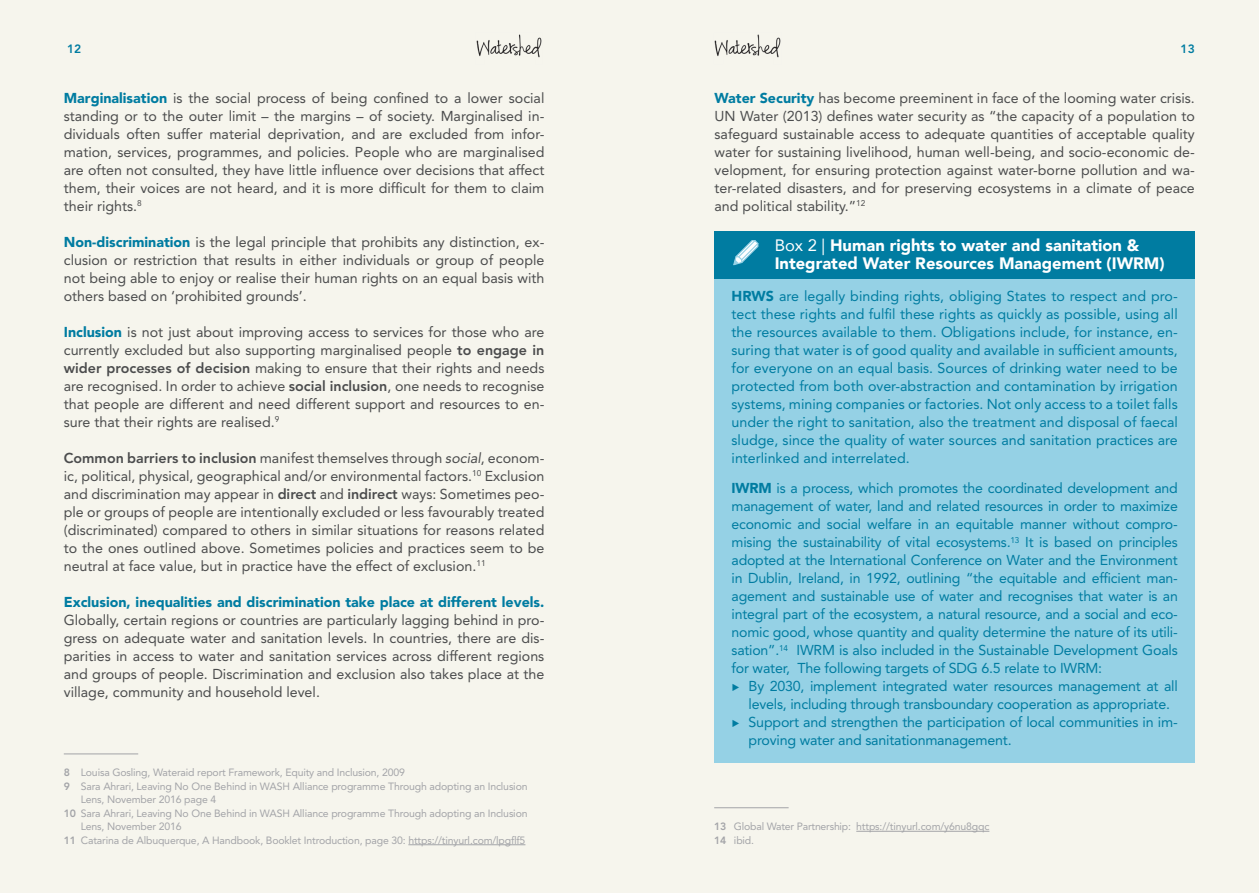
<style>
.page{position:relative;width:1259px;height:893px;background:#f6f5ed}
.page>*{position:absolute;margin:0;border:0;box-sizing:border-box;transform-origin:0 0}
.Standaard1{font:900 16.5px "Avenir";color:#fff}
.t1{font:14.25px/18px "Avenir LT Std";color:#4b4c4d;text-align:justify}
.t2{font:14.25px/18px "Avenir LT Std";letter-spacing:-.015em;color:#007ca1;text-align:justify}
.t3{font:800 12px "Avenir LT Std";color:#007ca1}
.t4{font:10.5px/13.5px "Avenir LT Std";letter-spacing:-.015em;color:#a3a4a8}
.s1{font-weight:900;color:#007ca1}
.s2{font-weight:800}
.s3{font-style:italic}
.s4{font-weight:400}
.s5{font-weight:900}
.s6{font-family:"Wigrum";font-weight:700}
</style>
<div class="page">
<img style="left:476px;top:34px;width:66px;height:24px">
<img style="left:714px;top:34px;width:67px;height:24px">
<hr style="left:408px;top:844px;width:117px;height:1px;background:#a3a4a8">
<hr style="left:856px;top:831px;width:133px;height:1px;background:#a3a4a8">
<hr style="left:64px;top:754px;width:74px;height:1px;background:#a3a4a8">
<hr style="left:714px;top:807px;width:74px;height:1px;background:#a3a4a8">
<div style="left:714px;top:271px;width:481px;height:491px;background:#95d1e5"></div>
<div style="left:714px;top:231px;width:481px;height:48px;background:#007ca1"></div>
<svg style="left:733px;top:240px;width:26px;height:26px"></svg>
<p class="t3" style="left:67px;top:42px;width:16px">12</p>
<p class="t3" style="left:1180px;top:42px;width:16px">13</p>
<p class="t1" style="left:64px;top:89px;width:482px"><span class="s1">Marginalisation</span> is the social process of being confined to a lower social standing or to the outer limit – the margins – of society. Marginalised in&shy;dividuals often suffer material deprivation, and are excluded from infor&shy;mation, services, programmes, and policies. People who are marginalised are often not consulted, they have little influence over decisions that affect them, their voices are not heard, and it is more difficult for them to claim their rights.<sup>8</sup></p>
<p class="t1" style="left:64px;top:233px;width:482px"><span class="s1">Non-discrimination</span> is the legal principle that prohibits any distinction, ex&shy;clusion or restriction that results in either individuals or group of people not being able to enjoy or realise their human rights on an equal basis with others based on ‘prohibited grounds’.</p>
<p class="t1" style="left:64px;top:323px;width:482px"><span class="s1">Inclusion</span> is not just about improving access to services for those who are currently excluded but also supporting marginalised people <span class="s2">to engage in wider processes of decision</span> making to ensure that their rights and needs are recognised. In order to achieve <span class="s2">social inclusion</span>, one needs to recognise that people are different and need different support and resources to en&shy;sure that their rights are realised.<sup>9</sup></p>
<p class="t1" style="left:64px;top:449px;width:482px"><span class="s2">Common barriers to inclusion</span> manifest themselves through <span class="s3">social</span>, econom&shy;ic, political, physical, geographical and/or environmental factors.<sup>10</sup> Exclusion and discrimination may appear in <span class="s2">direct</span> and <span class="s2">indirect</span> ways: Sometimes peo&shy;ple or groups of people are intentionally excluded or less favourably treated (discriminated) compared to others in similar situations for reasons related to the ones outlined above. Sometimes policies and practices seem to be neutral at face value, but in practice have the effect of exclusion.<sup>11</sup></p>
<p class="t1" style="left:64px;top:593px;width:482px"><span class="s1">Exclusion, inequalities and discrimination take place at different levels.<br></span>Globally, certain regions or countries are particularly lagging behind in pro&shy;gress on adequate water and sanitation levels. In countries, there are dis&shy;parities in access to water and sanitation services across different regions and groups of people. Discrimination and exclusion also takes place at the village, community and household level.</p>
<p class="t1" style="left:714px;top:89px;width:482px"><span class="s1">Water Security</span> has become preeminent in face of the looming water crisis.<br>UN Water (2013) defines water security as “the capacity of a population to safeguard sustainable access to adequate quantities of acceptable quality water for sustaining livelihood, human well-being, and socio-economic de&shy;velopment, for ensuring protection against water-borne pollution and wa&shy;ter-related disasters, and for preserving ecosystems in a climate of peace and political stability.”<sup>12</sup></p>
<p class="Standaard1" style="left:775px;top:232px;width:366px"><span class="s4">Box 2 |</span> Human rights to water and sanitation &amp;</p>
<p class="Standaard1" style="left:775px;top:250px;width:391px">Integrated Water Resources Management (IWRM)</p>
<p class="Standaard1" style="left:775px;top:237px;width:282px">Box 1 Billions are being left behind!</p>
<p class="t2" style="left:731px;top:288px;width:448px"><span class="s5">HRWS</span> are legally binding rights, obliging States to respect and pro&shy;tect these rights and fulfil these rights as quickly as possible, using all the resources available to them. Obligations include, for instance, en&shy;suring that water is of good quality and available in sufficient amounts, for everyone on an equal basis. Sources of drinking water need to be protected from both over-abstraction and contamination by irrigation systems, mining companies or factories. Not only access to a toilet falls under the right to sanitation, also the treatment and disposal of faecal sludge, since the quality of water sources and sanitation practices are interlinked and interrelated.</p>
<p class="t2" style="left:731px;top:480px;width:448px"><span class="s5">IWRM</span> is a process, which promotes the coordinated development and management of water, land and related resources in order to maximize economic and social welfare in an equitable manner without compro&shy;mising the sustainability of vital ecosystems<span class="s3">.</span><sup>13</sup> It is based on principles adopted at the International Conference on Water and the Environment in Dublin, Ireland, in 1992, outlining “the equitable and efficient man&shy;agement and sustainable use of water and recognises that water is an integral part of the ecosystem, a natural resource, and a social and eco&shy;nomic good, whose quantity and quality determine the nature of its utili&shy;sation”.<sup>14</sup> IWRM is also included in the Sustainable Development Goals for water, The following targets of SDG 6.5 relate to IWRM:</p>
<p class="t2" style="left:748px;top:678px;width:431px;text-indent:-17px"><span class="s6">▸</span> By 2030, implement integrated water resources management at all levels, including through transboundary cooperation as appropriate.</p>
<p class="t2" style="left:748px;top:714px;width:431px;text-indent:-17px"><span class="s6">▸</span> Support and strengthen the participation of local communities in im&shy;proving water and sanitationmanagement.</p>
<p class="t4" style="left:64px;top:766px;width:343px"><span class="s2">8</span> Louisa Gosling, Wateraid report Framework, Equity and Inclusion, 2009</p>
<p class="t4" style="left:81px;top:779px;width:448px;text-indent:-17px"><span class="s2">9</span> Sara Ahrari, Leaving No One Behind in WASH Alliance programme Through adopting an Inclusion<br>Lens, November 2016 page 4</p>
<p class="t4" style="left:81px;top:806px;width:448px;text-indent:-17px"><span class="s2">10</span> Sara Ahrari, Leaving No One Behind in WASH Alliance programme Through adopting an Inclusion<br>Lens, November 2016</p>
<p class="t4" style="left:64px;top:833px;width:463px"><span class="s2">11</span> Catarina de Albuquerque, A Handbook, Booklet Introduction, page 30: https://tinyurl.com/lpgflf5</p>
<p class="t4" style="left:714px;top:820px;width:277px"><span class="s2">13</span> Global Water Partnership: https://tinyurl.com/y6nu8gqc</p>
<p class="t4" style="left:714px;top:833px;width:41px"><span class="s2">14</span> ibid.</p>
</div>
